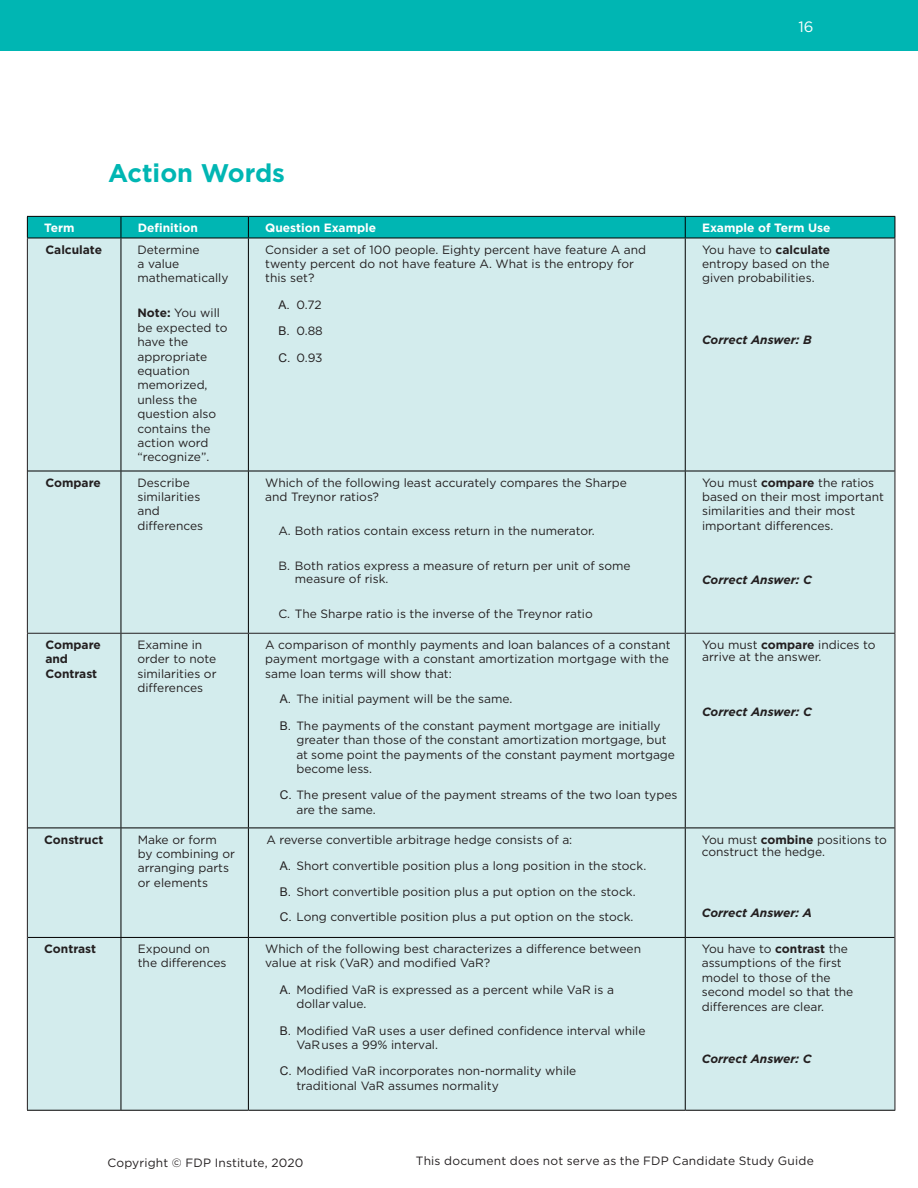
<style>
.page{position:relative;width:918px;height:1188px;background:#fff}
.page>*{position:absolute;margin:0;border:0;box-sizing:border-box;transform-origin:0 0}
.t1{font:700 25.5px "Gotham";color:#00b6b3}
.t2{font:15px "Gotham";color:#fff}
.t3{font:12px/14.4px "Gotham";color:#231f20}
.t4{font:italic 700 12px "Gotham";color:#231f20}
.t5{font:700 12px/14.4px "Gotham";color:#231f20}
.t6{font:700 12px "Gotham";color:#fff}
.s1{font-weight:700}
.s2{font-family:"Arial"}
</style>
<div class="page">
<div style="left:0;top:0;width:918px;height:51px;background:#00b6b3"></div>
<div style="left:28px;top:239px;width:867px;height:871px;background:#d3eced"></div>
<hr style="left:27px;top:238px;width:94px;height:1px;background:#000">
<hr style="left:121px;top:238px;width:127px;height:1px;background:#000">
<hr style="left:248px;top:238px;width:437px;height:1px;background:#000">
<hr style="left:685px;top:238px;width:210px;height:1px;background:#000">
<svg style="left:27px;top:216px;width:869px;height:22px;background:#00a9a6"></svg>
<hr style="left:121px;top:238px;width:1px;height:233px;background:#000">
<hr style="left:248px;top:238px;width:1px;height:233px;background:#000">
<hr style="left:685px;top:238px;width:1px;height:233px;background:#000">
<hr style="left:121px;top:471px;width:1px;height:162px;background:#000">
<hr style="left:248px;top:471px;width:1px;height:162px;background:#000">
<hr style="left:685px;top:471px;width:1px;height:162px;background:#000">
<hr style="left:121px;top:634px;width:1px;height:194px;background:#000">
<hr style="left:248px;top:634px;width:1px;height:194px;background:#000">
<hr style="left:685px;top:634px;width:1px;height:194px;background:#000">
<hr style="left:121px;top:828px;width:1px;height:109px;background:#000">
<hr style="left:248px;top:828px;width:1px;height:109px;background:#000">
<hr style="left:685px;top:828px;width:1px;height:109px;background:#000">
<hr style="left:121px;top:938px;width:1px;height:172px;background:#000">
<hr style="left:248px;top:938px;width:1px;height:172px;background:#000">
<hr style="left:685px;top:938px;width:1px;height:172px;background:#000">
<hr style="left:27px;top:238px;width:1px;height:233px;background:#231f20">
<hr style="left:895px;top:238px;width:1px;height:233px;background:#231f20">
<hr style="left:27px;top:634px;width:1px;height:194px;background:#231f20">
<hr style="left:895px;top:634px;width:1px;height:194px;background:#231f20">
<hr style="left:28px;top:471px;width:93px;height:1px;background:#000">
<hr style="left:121px;top:471px;width:127px;height:1px;background:#000">
<hr style="left:248px;top:471px;width:437px;height:1px;background:#000">
<hr style="left:685px;top:471px;width:210px;height:1px;background:#000">
<hr style="left:27px;top:471px;width:1px;height:162px;background:#231f20">
<hr style="left:895px;top:471px;width:1px;height:162px;background:#231f20">
<hr style="left:27px;top:633px;width:94px;height:1px;background:#231f20">
<hr style="left:121px;top:633px;width:127px;height:1px;background:#231f20">
<hr style="left:248px;top:633px;width:437px;height:1px;background:#231f20">
<hr style="left:685px;top:633px;width:210px;height:1px;background:#231f20">
<hr style="left:28px;top:828px;width:93px;height:1px;background:#000">
<hr style="left:121px;top:828px;width:127px;height:1px;background:#000">
<hr style="left:248px;top:828px;width:437px;height:1px;background:#000">
<hr style="left:685px;top:828px;width:210px;height:1px;background:#000">
<hr style="left:27px;top:828px;width:1px;height:109px;background:#231f20">
<hr style="left:895px;top:828px;width:1px;height:109px;background:#231f20">
<hr style="left:28px;top:937px;width:93px;height:1px;background:#000">
<hr style="left:121px;top:937px;width:127px;height:1px;background:#000">
<hr style="left:248px;top:937px;width:437px;height:1px;background:#000">
<hr style="left:685px;top:937px;width:210px;height:1px;background:#000">
<hr style="left:27px;top:937px;width:1px;height:173px;background:#231f20">
<hr style="left:895px;top:937px;width:1px;height:173px;background:#231f20">
<hr style="left:27px;top:1110px;width:94px;height:1px;background:#000">
<hr style="left:121px;top:1110px;width:127px;height:1px;background:#000">
<hr style="left:248px;top:1110px;width:437px;height:1px;background:#000">
<hr style="left:685px;top:1110px;width:210px;height:1px;background:#000">
<p class="t1" style="left:108px;top:156px;width:179px">Action Words</p>
<p class="t2" style="left:798px;top:17px;width:17px">16</p>
<p class="t6" style="left:44px;top:220px;width:32px">Term</p>
<p class="t6" style="left:138px;top:220px;width:62px">Definition</p>
<p class="t6" style="left:265px;top:220px;width:113px">Question Example</p>
<p class="t6" style="left:702px;top:220px;width:130px">Example of Term Use</p>
<p class="t5" style="left:45px;top:242px;width:58px">Calculate</p>
<p class="t3" style="left:137px;top:242px;width:93px">Determine<br>a value mathematically</p>
<p class="t3" style="left:137px;top:306px;width:91px"><span class="s1">Note:</span> You will be expected to have the appropriate equation memorized, unless the question also contains the action word “recognize”.</p>
<p class="t3" style="left:265px;top:242px;width:383px">Consider a set of 100 people. Eighty percent have feature A and twenty percent do not have feature A. What is the entropy for this set?</p>
<p class="t3" style="left:278px;top:297px;width:45px"><span class="s2">A.</span> 0.72</p>
<p class="t3" style="left:278px;top:323px;width:46px"><span class="s2">B.</span> 0.88</p>
<p class="t3" style="left:278px;top:350px;width:46px"><span class="s2">C.</span> 0.93</p>
<p class="t3" style="left:702px;top:242px;width:130px;text-align:justify">You have to <span class="s1">calculate </span>entropy based on the given probabilities.</p>
<p class="t4" style="left:702px;top:331px;width:111px">Correct Answer: B</p>
<p class="t5" style="left:45px;top:475px;width:57px">Compare</p>
<p class="t3" style="left:137px;top:475px;width:67px">Describe similarities and differences</p>
<p class="t3" style="left:265px;top:475px;width:363px">Which of the following least accurately compares the Sharpe and Treynor ratios?</p>
<p class="t3" style="left:278px;top:524px;width:318px">A. Both ratios contain excess return in the numerator.</p>
<p class="t3" style="left:295px;top:558px;width:337px;line-height:13.6px;text-indent:-16px">B. Both ratios express a measure of return per unit of some measure of risk.</p>
<p class="t3" style="left:278px;top:606px;width:316px">C. The Sharpe ratio is the inverse of the Treynor ratio</p>
<p class="t5" style="left:45px;top:637px;width:57px">Compare and<br>Contrast</p>
<p class="t3" style="left:137px;top:637px;width:81px">Examine in order to note similarities or differences</p>
<p class="t3" style="left:265px;top:637px;width:407px">A comparison of monthly payments and loan balances of a constant payment mortgage with a constant amortization mortgage with the same loan terms will show that:</p>
<p class="t3" style="left:280px;top:692px;width:234px"><span class="s2">A.</span> The initial payment will be the same.</p>
<p class="t3" style="left:296px;top:718px;width:380px;text-indent:-16px"><span class="s2">B.</span> The payments of the constant payment mortgage are initially greater than those of the constant amortization mortgage, but at some point the payments of the constant payment mortgage become less.</p>
<p class="t3" style="left:296px;top:788px;width:383px;text-indent:-16px"><span class="s2">C.</span> The present value of the payment streams of the two loan types are the same.</p>
<p class="t5" style="left:44px;top:832px;width:61px">Construct</p>
<p class="t3" style="left:138px;top:832px;width:99px">Make or form<br>by combining or arranging parts or elements</p>
<p class="t3" style="left:266px;top:832px;width:307px">A reverse convertible arbitrage hedge consists of a:</p>
<p class="t3" style="left:280px;top:858px;width:368px"><span class="s2">A.</span> Short convertible position plus a long position in the stock.</p>
<p class="t3" style="left:280px;top:884px;width:357px"><span class="s2">B.</span> Short convertible position plus a put option on the stock.</p>
<p class="t3" style="left:280px;top:910px;width:355px"><span class="s2">C.</span> Long convertible position plus a put option on the stock.</p>
<p class="t5" style="left:44px;top:942px;width:53px">Contrast</p>
<p class="t3" style="left:138px;top:941px;width:90px">Expound on the differences</p>
<p class="t3" style="left:265px;top:941px;width:377px">Which of the following best characterizes a difference between value at risk (VaR) and modified VaR?</p>
<p class="t3" style="left:296px;top:982px;width:319px;text-indent:-16px"><span class="s2">A.</span> Modified VaR is expressed as a percent while VaR is a dollar value.</p>
<p class="t3" style="left:296px;top:1023px;width:351px;text-indent:-16px"><span class="s2">B.</span> Modified VaR uses a user defined confidence interval while<br>VaR uses a 99% interval.</p>
<p class="t3" style="left:296px;top:1064px;width:282px;text-indent:-16px"><span class="s2">C.</span> Modified VaR incorporates non-normality while traditional VaR assumes normality</p>
<p class="t3" style="left:702px;top:475px;width:183px">You must <span class="s1">compare</span> the ratios based on their most important similarities and their most important differences.</p>
<p class="t4" style="left:702px;top:572px;width:111px">Correct Answer: C</p>
<p class="t3" style="left:702px;top:638px;width:175px;line-height:12.1px">You must <span class="s1">compare</span> indices to arrive at the answer.</p>
<p class="t4" style="left:702px;top:703px;width:111px">Correct Answer: C</p>
<p class="t3" style="left:702px;top:833px;width:187px;line-height:12.9px">You must <span class="s1">combine</span> positions to construct the hedge.</p>
<p class="t4" style="left:702px;top:904px;width:112px">Correct Answer: A</p>
<p class="t3" style="left:702px;top:941px;width:153px">You have to <span class="s1">contrast</span> the assumptions of the first model to those of the second model so that the differences are clear.</p>
<p class="t4" style="left:702px;top:1051px;width:111px">Correct Answer: C</p>
<p class="t3" style="left:107px;top:1155px;width:198px">Copyright © FDP Institute, 2020</p>
<p class="t3" style="left:416px;top:1153px;width:399px">This document does not serve as the FDP Candidate Study Guide</p>
</div>
